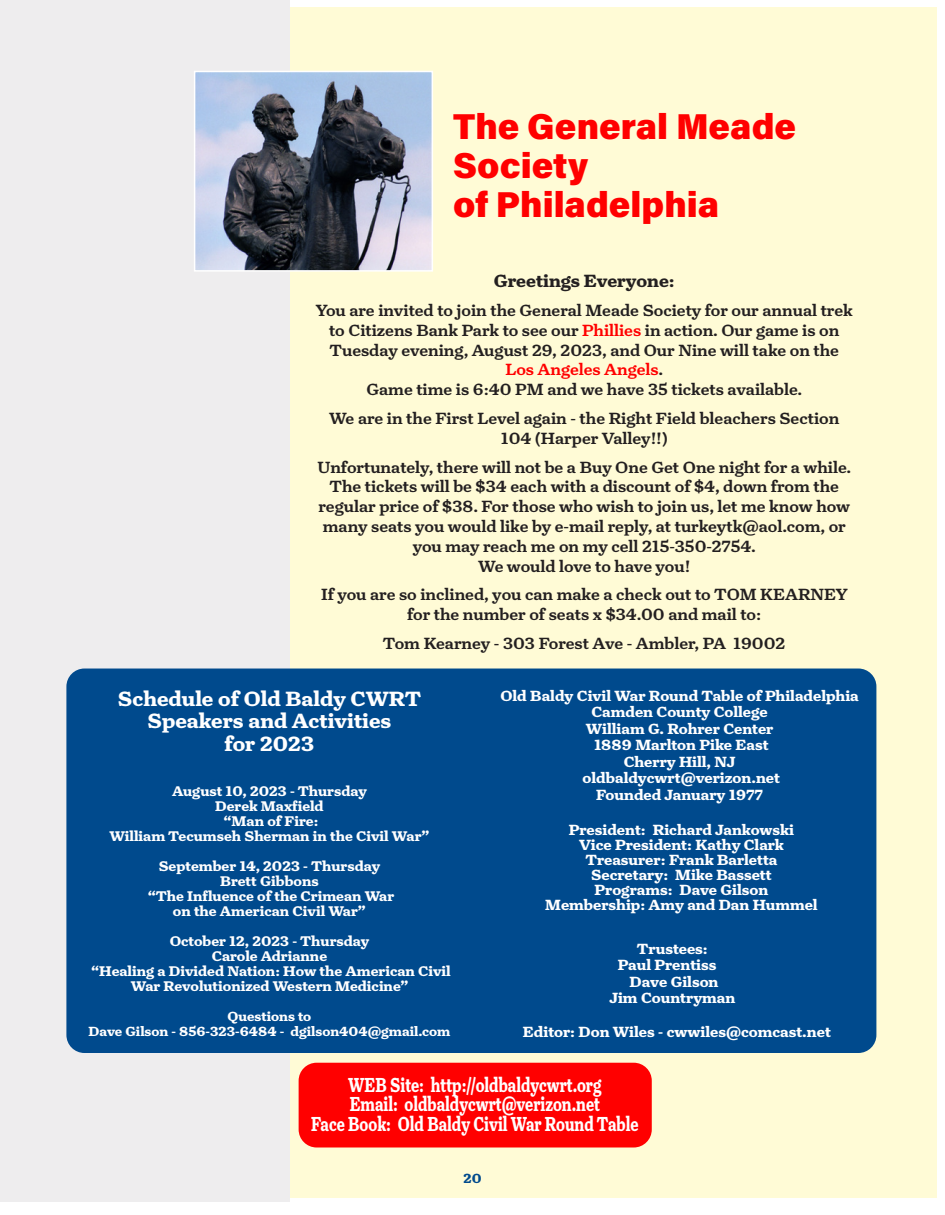
<style>
.page{position:relative;width:945px;height:1215px;background:#fff}
.page>*{position:absolute;margin:0;border:0;box-sizing:border-box;transform-origin:0 0}
.t1{font:36px/39px "Acumin Variable Concept";color:#f00}
.t2{font:700 21px/22.5px "Turnip";color:#fff;text-align:center}
.t3{font:700 20.7px/19.5px "Turnip";color:#fff;text-align:center;scale:.72 1}
.t4{font:700 18px "Turnip";color:#231f20}
.t5{font:500 16.5px/19.8px "Turnip";color:#231f20;text-align:center}
.t6{font:700 15px/16.5px "Turnip";color:#fff;text-align:center}
.t7{font:700 14.25px/15px "Turnip";color:#fff;text-align:center}
.t8{font:700 13.5px/15px "Turnip";color:#fff;text-align:center}
.t9{font:700 13.5px "Turnip";color:#004a8d}
.s1{color:#f00}
</style>
<div class="page">
<div style="left:19px;top:7px;width:918px;height:1191px;background:#fffbd6"></div>
<div style="left:0;top:0;width:289px;height:1202px;background:#eeedee"></div>
<div style="left:66px;top:669px;width:810px;height:384px;background:#004a8d;border-radius:18px"></div>
<div style="left:299px;top:1063px;width:353px;height:85px;background:#f00;border-radius:18px"></div>
<img style="left:197px;top:74px;width:233px;height:195px">
<div style="left:194px;top:71px;width:239px;height:201px;border:2px solid #fff"></div>
<h1 class="t1" style="left:453px;top:106px;width:345px">The General Meade<br>Society<br>of Philadelphia</h1>
<p class="t4" style="left:494px;top:269px;width:183px">Greetings Everyone:</p>
<p class="t5" style="left:316px;top:300px;width:539px">You are invited to join the General Meade Society for our annual trek to Citizens Bank Park to see our <span class="s1">Phillies</span> in action. Our game is on Tuesday evening, August 29, 2023, and Our Nine will take on the <span class="s1">Los Angeles Angels</span>.<br>Game time is 6:40 PM and we have 35 tickets available.</p>
<p class="t5" style="left:329px;top:408px;width:512px">We are in the First Level again - the Right Field bleachers Section<br>104 (Harper Valley!!)</p>
<p class="t5" style="left:318px;top:457px;width:535px">Unfortunately, there will not be a Buy One Get One night for a while.<br>The tickets will be $34 each with a discount of $4, down from the regular price of $38. For those who wish to join us, let me know how many seats you would like by e-mail reply, at turkeytk@aol.com, or you may reach me on my cell 215-350-2754.<br>We would love to have you!</p>
<p class="t5" style="left:321px;top:585px;width:528px">If you are so inclined, you can make a check out to TOM KEARNEY for the number of seats x $34.00 and mail to:</p>
<p class="t5" style="left:383px;top:633px;width:404px">Tom Kearney - 303 Forest Ave - Ambler, PA 19002</p>
<p class="t2" style="left:118px;top:687px;width:305px">Schedule of Old Baldy CWRT<br>Speakers and Activities<br>for 2023</p>
<p class="t7" style="left:109px;top:783px;width:322px">August 10, 2023 - Thursday<br>Derek Maxfield<br>“Man of Fire:<br>William Tecumseh Sherman in the Civil War”</p>
<p class="t7" style="left:148px;top:858px;width:248px">September 14, 2023 - Thursday<br>Brett Gibbons<br>“The Influence of the Crimean War on the American Civil War”</p>
<p class="t7" style="left:91px;top:933px;width:361px">October 12, 2023 - Thursday<br>Carole Adrianne<br>“Healing a Divided Nation: How the American Civil War Revolutionized Western Medicine”</p>
<p class="t8" style="left:88px;top:1009px;width:363px">Questions to<br>Dave Gilson - 856-323-6484 - dgilson404@gmail.com</p>
<p class="t6" style="left:500px;top:687px;width:360px">Old Baldy Civil War Round Table of Philadelphia<br>Camden County College<br>William G. Rohrer Center<br>1889 Marlton Pike East<br>Cherry Hill, NJ<br>oldbaldycwrt@verizon.net<br>Founded January 1977</p>
<p class="t6" style="left:545px;top:822px;width:274px;line-height:15px">President: Richard Jankowski<br>Vice President: Kathy Clark<br>Treasurer: Frank Barletta<br>Secretary: Mike Bassett<br>Programs: Dave Gilson<br>Membership: Amy and Dan Hummel</p>
<p class="t6" style="left:637px;top:940px;width:73px">Trustees:</p>
<p class="t6" style="left:618px;top:957px;width:100px">Paul Prentiss</p>
<p class="t6" style="left:630px;top:973px;width:90px">Dave Gilson</p>
<p class="t6" style="left:609px;top:990px;width:127px">Jim Countryman</p>
<p class="t6" style="left:523px;top:1024px;width:309px">Editor: Don Wiles - cwwiles@comcast.net</p>
<p class="t3" style="left:311px;top:1075px;width:456px">WEB Site: http://oldbaldycwrt.org<br>Email: oldbaldycwrt@verizon.net<br>Face Book: Old Baldy Civil War Round Table</p>
<p class="t9" style="left:463px;top:1169px;width:20px">20</p>
</div>
